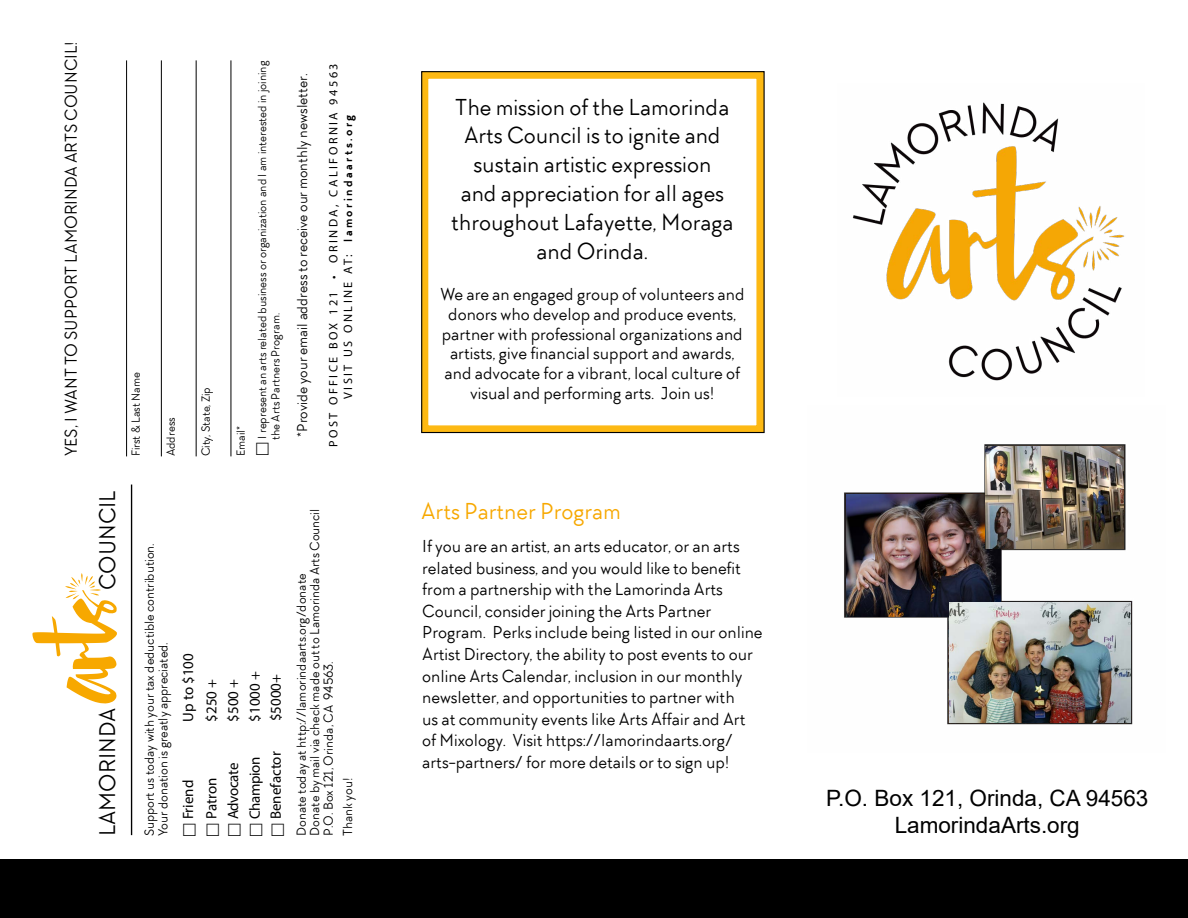
<style>
.page{position:relative;width:1188px;height:918px;background:#fff}
.page>*{position:absolute;margin:0;border:0;box-sizing:border-box;transform-origin:0 0}
.t1{font:24px/28.8px "TT Chocolates";color:#000;text-align:center}
.t2{font:24px "TT Chocolates";color:#f7a800}
.t3{font:23.55px "TT Chocolates";color:#000}
.t4{font:22.5px/27px "Arial";color:#000;text-align:center}
.t5{font:18px/21.6px "TT Chocolates";color:#000}
.t6{font:17.7px "TT Chocolates";color:#000}
.t7{font:15px "TT Chocolates";color:#000}
.t8{font:300 15px "TT Chocolates";color:#000}
.t9{font:300 15px "TT Chocolates";letter-spacing:-.025em;color:#000}
.t10{font:13.65px/13.4px "TT Chocolates";color:#000}
.t11{font:12.3px/13.6px "TT Chocolates";color:#000}
.t12{font:300 12.3px/14.7px "TT Chocolates";letter-spacing:.2em;color:#000;text-align:center}
.s1{font-weight:700}
</style>
<div class="page">
<div style="left:0;top:859px;width:1188px;height:59px;background:#000"></div>
<img style="left:852px;top:102px;width:273px;height:279px">
<div style="left:421px;top:71px;width:344px;height:362px;background:#fdb913;border:1px solid #000"></div>
<div style="left:427px;top:77px;width:331px;height:350px;background:#fff;border:2px solid #fdb913"></div>
<img style="left:844px;top:444px;width:289px;height:281px">
<hr style="left:126px;top:60px;width:1px;height:396px;background:#000">
<hr style="left:161px;top:60px;width:1px;height:396px;background:#000">
<hr style="left:196px;top:60px;width:1px;height:396px;background:#000">
<hr style="left:231px;top:60px;width:1px;height:396px;background:#000">
<svg style="left:32px;top:573px;width:85px;height:131px"></svg>
<hr style="left:131px;top:485px;width:1px;height:350px;background:#000">
<img style="left:846px;top:494px;width:155px;height:122px">
<img style="left:949px;top:603px;width:182px;height:119px">
<img style="left:986px;top:446px;width:137px;height:102px">
<p class="t6" style="left:60px;top:456px;width:417px;rotate:-90deg">YES, I WANT TO SUPPORT LAMORINDA ARTS COUNCIL!</p>
<h2 class="t3" style="left:93px;top:590px;width:101px;rotate:-90deg">COUNCIL</h2>
<h2 class="t3" style="left:93px;top:836px;width:130px;rotate:-90deg">LAMORINDA</h2>
<p class="t11" style="left:129px;top:456px;width:85px;rotate:-90deg">First &amp; Last Name</p>
<p class="t11" style="left:164px;top:456px;width:41px;rotate:-90deg">Address</p>
<p class="t11" style="left:199px;top:456px;width:71px;rotate:-90deg">City, State, Zip</p>
<p class="t11" style="left:234px;top:456px;width:32px;rotate:-90deg">Email*</p>
<p class="t11" style="left:255px;top:440px;width:381px;rotate:-90deg">I represent an arts related business or organization and I am interested in joining the Arts Partners Program.</p>
<p class="t7" style="left:293px;top:437px;width:365px;rotate:-90deg">*Provide your email address to receive our monthly newsletter.</p>
<p class="t12" style="left:326px;top:447px;width:385px;rotate:-90deg">POST OFFICE BOX 121 • ORINDA, CALIFORNIA 94563<br>VISIT US ONLINE AT: <span class="s1">lamorindaarts.org</span></p>
<p class="t10" style="left:143px;top:836px;width:294px;rotate:-90deg">Support us today with your tax deductible contribution.<br>Your donation is greatly appreciated.</p>
<p class="t8" style="left:179px;top:722px;width:70px;rotate:-90deg">Up to $100</p>
<p class="t8" style="left:202px;top:722px;width:44px;rotate:-90deg">$250 +</p>
<p class="t8" style="left:224px;top:722px;width:44px;rotate:-90deg">$500 +</p>
<p class="t8" style="left:246px;top:722px;width:52px;rotate:-90deg">$1000 +</p>
<p class="t8" style="left:267px;top:721px;width:49px;rotate:-90deg">$5000+</p>
<p class="t8" style="left:179px;top:819px;width:41px;rotate:-90deg">Friend</p>
<p class="t8" style="left:202px;top:819px;width:43px;rotate:-90deg">Patron</p>
<p class="t9" style="left:224px;top:819px;width:58px;rotate:-90deg">Advocate</p>
<p class="t8" style="left:267px;top:819px;width:69px;rotate:-90deg">Benefactor</p>
<p class="t9" style="left:246px;top:819px;width:64px;rotate:-90deg">Champion</p>
<p class="t10" style="left:295px;top:836px;width:329px;rotate:-90deg">Donate today at http://lamorindaarts.org/donate<br>Donate by mail via check made out to Lamorinda Arts Council<br>P.O. Box 121, Orinda, CA 94563.</p>
<p class="t10" style="left:341px;top:836px;width:60px;rotate:-90deg">Thank you!</p>
<h1 class="t1" style="left:451px;top:92px;width:284px">The mission of the Lamorinda<br>Arts Council is to ignite and sustain artistic expression<br>and appreciation for all ages throughout Lafayette, Moraga and Orinda.</h1>
<p class="t5" style="left:440px;top:284px;width:306px;line-height:19.8px;text-align:center">We are an engaged group of volunteers and donors who develop and produce events, partner with professional organizations and artists, give financial support and awards, and advocate for a vibrant, local culture of visual and performing arts. Join us!</p>
<h1 class="t2" style="left:421px;top:496px;width:201px">Arts Partner Program</h1>
<p class="t5" style="left:422px;top:535px;width:342px">If you are an artist, an arts educator, or an arts related business, and you would like to benefit from a partnership with the Lamorinda Arts Council, consider joining the Arts Partner Program. Perks include being listed in our online Artist Directory, the ability to post events to our online Arts Calendar, inclusion in our monthly newsletter, and opportunities to partner with<br>us at community events like Arts Affair and Art of Mixology. Visit https://lamorindaarts.org/ arts-partners/ for more details or to sign up!</p>
<p class="t4" style="left:826px;top:784px;width:324px">P.O. Box 121, Orinda, CA 94563<br>LamorindaArts.org</p>
</div>
